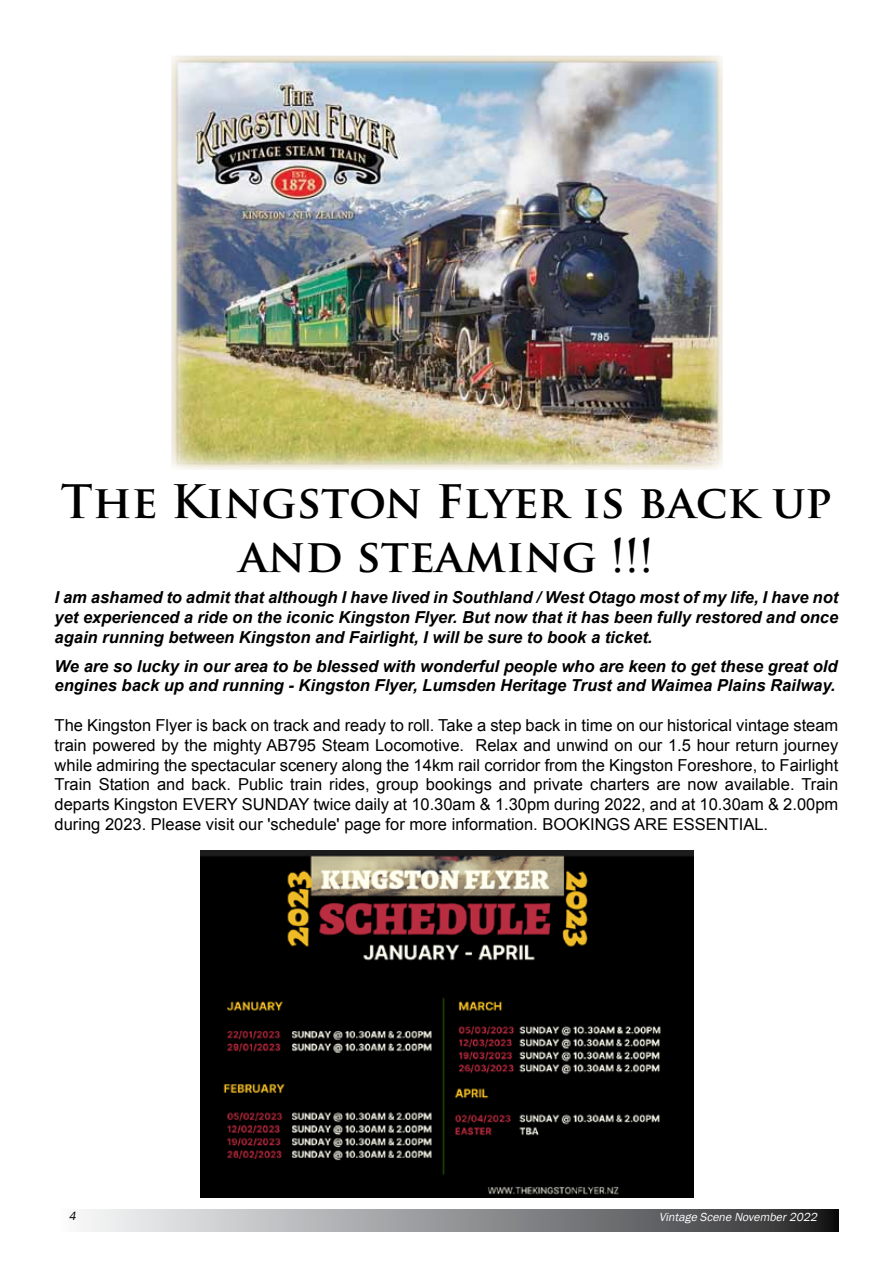
<style>
.page{position:relative;width:893px;height:1263px;background:#fff}
.page>*{position:absolute;margin:0;border:0;box-sizing:border-box;transform-origin:0 0}
.t1{font:700 45px/54px "Trajan Pro";color:#000;text-align:center}
.t2{font:16.5px/19.8px "Arial";color:#000;text-align:justify}
.t3{font:italic 700 16.5px/19.8px "Arial";color:#000;text-align:justify}
.t4{font:italic 12px "Franklin Gothic";color:#fff}
.t5{font:italic 12px "Franklin Gothic";color:#000}
</style>
<div class="page">
<svg style="left:83px;top:1210px;width:756px;height:21px;background:#909193"></svg>
<img style="left:171px;top:55px;width:551px;height:414px">
<img style="left:201px;top:851px;width:492px;height:346px">
<h1 class="t1" style="left:61px;top:475px;width:773px">The Kingston Flyer is back up and steaming !!!</h1>
<p class="t3" style="left:55px;top:588px;width:785px">I am ashamed to admit that although I have lived in Southland / West Otago most of my life, I have not yet experienced a ride on the iconic Kingston Flyer. But now that it has been fully restored and once again running between Kingston and Fairlight, I will be sure to book a ticket.</p>
<p class="t3" style="left:55px;top:656px;width:784px">We are so lucky in our area to be blessed with wonderful people who are keen to get these great old engines back up and running - Kingston Flyer, Lumsden Heritage Trust and Waimea Plains Railway.</p>
<p class="t2" style="left:55px;top:715px;width:785px">The Kingston Flyer is back on track and ready to roll. Take a step back in time on our historical vintage steam train powered by the mighty AB795 Steam Locomotive. Relax and unwind on our 1.5 hour return journey while admiring the spectacular scenery along the 14km rail corridor from the Kingston Foreshore, to Fairlight Train Station and back. Public train rides, group bookings and private charters are now available. Train departs Kingston EVERY SUNDAY twice daily at 10.30am &amp; 1.30pm during 2022, and at 10.30am &amp; 2.00pm during 2023. Please visit our 'schedule' page for more information. BOOKINGS ARE ESSENTIAL.</p>
<p class="t5" style="left:69px;top:1208px;width:11px">4</p>
<p class="t4" style="left:659px;top:1210px;width:162px">Vintage Scene November2022</p>
</div>
